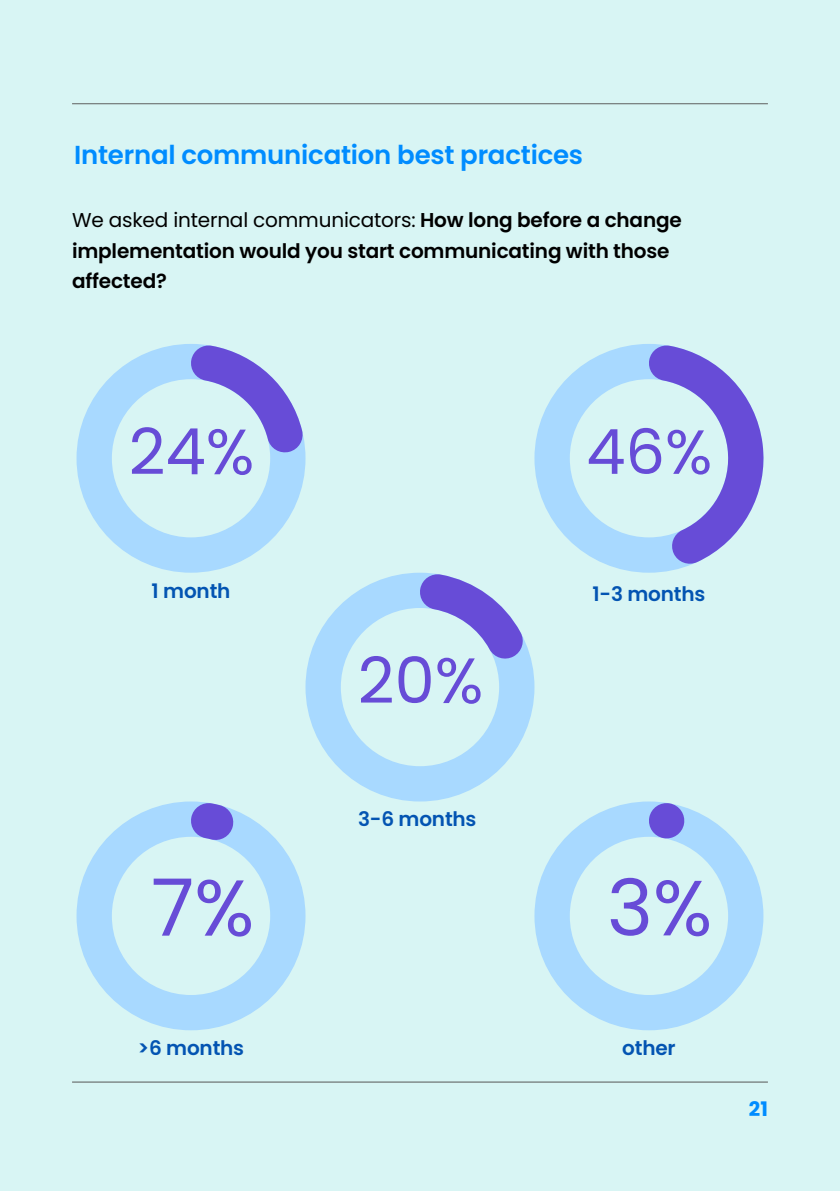
<style>
.page{position:relative;width:840px;height:1191px;background:#fff}
.page>*{position:absolute;margin:0;border:0;box-sizing:border-box;transform-origin:0 0}
.t1{font:79px "Poppins";color:#674cd7}
.t2{font:78px "Poppins";color:#674cd7}
.t3{font:64px "Poppins";color:#674cd7}
.t4{font:62.2px "Poppins";color:#674cd7}
.t5{font:600 26px "Poppins";letter-spacing:-.01em;color:#008cff}
.t6{font:600 20px/30.6px "Poppins";letter-spacing:-.01em;color:#000}
.t7{font:600 20px "Poppins";letter-spacing:-.01em;color:#0354b2}
.t8{font:700 20px "Poppins";color:#008cff}
.s1{font-weight:400}
</style>
<div class="page">
<div style="left:0;top:0;width:839px;height:1191px;background:#d8f5f4"></div>
<hr style="left:72px;top:1081px;width:695px;height:1px;background:#565655">
<hr style="left:72px;top:103px;width:695px;height:1px;background:#5f5f5e">
<svg style="left:76px;top:344px;width:229px;height:228px"></svg>
<svg style="left:189px;top:344px;width:115px;height:110px"></svg>
<svg style="left:534px;top:344px;width:153px;height:228px"></svg>
<svg style="left:647px;top:344px;width:117px;height:222px"></svg>
<svg style="left:305px;top:572px;width:229px;height:229px"></svg>
<svg style="left:418px;top:573px;width:107px;height:88px"></svg>
<svg style="left:76px;top:801px;width:229px;height:229px"></svg>
<svg style="left:189px;top:801px;width:46px;height:41px;background:#8481e3"></svg>
<svg style="left:534px;top:801px;width:229px;height:229px"></svg>
<svg style="left:647px;top:801px;width:38px;height:39px"></svg>
<h3 class="t5" style="left:74px;top:139px;width:510px">Internal communication best practices</h3>
<p class="t6" style="left:72px;top:205px;width:611px"><span class="s1">We asked internal communicators:</span> How long before a change implementation would you start communicating with those affected?</p>
<h3 class="t3" style="left:129px;top:415px;width:127px">24%</h3>
<h3 class="t4" style="left:586px;top:416px;width:127px">46%</h3>
<p class="t7" style="left:151px;top:579px;width:80px">1 month</p>
<p class="t7" style="left:592px;top:582px;width:114px">1-3 months</p>
<h3 class="t3" style="left:357px;top:643px;width:127px">20%</h3>
<p class="t7" style="left:358px;top:807px;width:120px">3-6 months</p>
<h1 class="t1" style="left:151px;top:862px;width:105px">7%</h1>
<h2 class="t2" style="left:606px;top:863px;width:107px">3%</h2>
<p class="t7" style="left:138px;top:1036px;width:108px">&gt;6 months</p>
<p class="t7" style="left:622px;top:1036px;width:55px">other</p>
<p class="t8" style="left:748px;top:1097px;width:20px">21</p>
</div>
